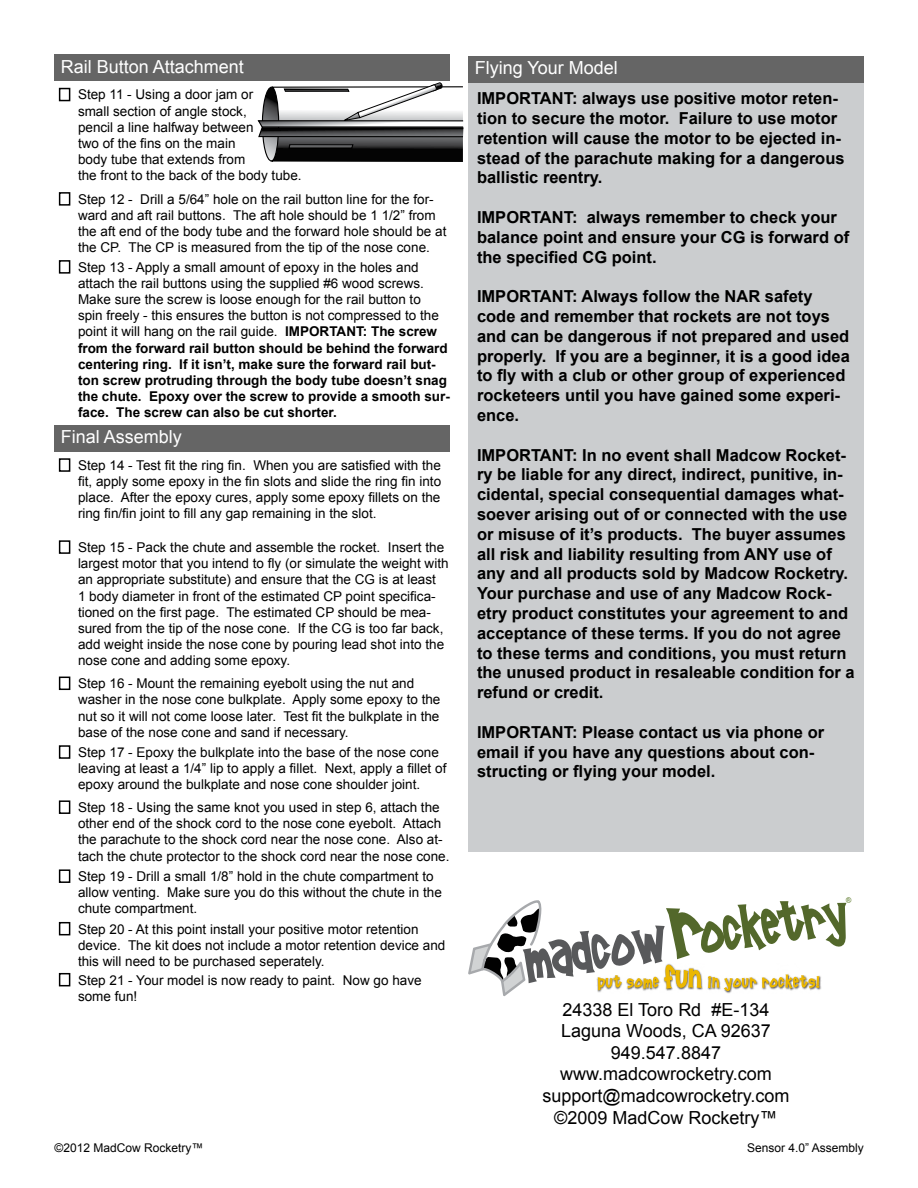
<style>
.page{position:relative;width:918px;height:1188px;background:#fff}
.page>*{position:absolute;margin:0;border:0;box-sizing:border-box;transform-origin:0 0}
.t1{font:18px/21.6px "Arial";color:#000;text-align:center}
.t2{font:18px "Arial";color:#fff}
.t3{font:700 16.5px/19.8px "Arial";color:#000}
.t4{font:13.5px/16.2px "Arial";color:#000}
.t5{font:700 13.5px/16.2px "Arial";color:#000}
.t6{font:12px "Arial";color:#000}
.s1{font-weight:400}
</style>
<div class="page">
<div style="left:54px;top:54px;width:396px;height:27px;background:#656565"></div>
<div style="left:59px;top:88px;width:11px;height:13px;border:2px solid #000"></div>
<svg style="left:257px;top:83px;width:207px;height:79px"></svg>
<div style="left:59px;top:192px;width:11px;height:14px;border:2px solid #000"></div>
<div style="left:59px;top:260px;width:11px;height:14px;border:2px solid #000"></div>
<div style="left:59px;top:800px;width:11px;height:14px;border:2px solid #000"></div>
<div style="left:59px;top:869px;width:11px;height:14px;border:2px solid #000"></div>
<div style="left:59px;top:922px;width:11px;height:13px;border:2px solid #000"></div>
<div style="left:54px;top:425px;width:396px;height:27px;background:#656565"></div>
<div style="left:59px;top:540px;width:11px;height:14px;border:2px solid #000"></div>
<div style="left:59px;top:973px;width:11px;height:13px;border:2px solid #000"></div>
<div style="left:59px;top:677px;width:11px;height:13px;border:2px solid #000"></div>
<div style="left:59px;top:745px;width:11px;height:14px;border:2px solid #000"></div>
<div style="left:468px;top:56px;width:396px;height:27px;background:#656565"></div>
<div style="left:468px;top:83px;width:396px;height:769px;background:#cbcdcf"></div>
<div style="left:59px;top:458px;width:11px;height:14px;border:2px solid #000"></div>
<svg style="left:468px;top:900px;width:379px;height:96px"></svg>
<h1 class="t2" style="left:61px;top:55px;width:185px">Rail Button Attachment</h1>
<p class="t4" style="left:78px;top:87px;width:225px">Step 11 - Using a door jam or<br>small section of angle stock,<br>pencil a line halfway between<br>two of the fins on the main<br>body tube that extends from<br>the front to the back of the body tube.</p>
<p class="t4" style="left:78px;top:191px;width:370px">Step 12 - Drill a 5/64” hole on the rail button line for the for&shy;ward and aft rail buttons. The aft hole should be 1 1/2” from the aft end of the body tube and the forward hole should be at the CP. The CP is measured from the tip of the nose cone.</p>
<p class="t5" style="left:78px;top:259px;width:373px"><span class="s1">Step 13 - Apply a small amount of epoxy in the holes and attach the rail buttons using the supplied #6 wood screws.<br>Make sure the screw is loose enough for the rail button to<br>spin freely - this ensures the button is not compressed to the point it will hang on the rail guide.</span> IMPORTANT: The screw from the forward rail button should be behind the forward centering ring. If it isn’t, make sure the forward rail but&shy;ton screw protruding through the body tube doesn’t snag the chute. Epoxy over the screw to provide a smooth sur&shy;face. The screw can also be cut shorter.</p>
<h1 class="t2" style="left:61px;top:425px;width:123px">Final Assembly</h1>
<p class="t4" style="left:78px;top:457px;width:365px;text-align:justify">Step 14 - Test fit the ring fin. When you are satisfied with the fit, apply some epoxy in the fin slots and slide the ring fin into place. After the epoxy cures, apply some epoxy fillets on the ring fin/fin joint to fill any gap remaining in the slot.</p>
<p class="t4" style="left:78px;top:539px;width:372px">Step 15 - Pack the chute and assemble the rocket. Insert the largest motor that you intend to fly (or simulate the weight with an appropriate substitute) and ensure that the CG is at least<br>1 body diameter in front of the estimated CP point specifica&shy;tioned on the first page. The estimated CP should be mea&shy;sured from the tip of the nose cone. If the CG is too far back, add weight inside the nose cone by pouring lead shot into the nose cone and adding some epoxy.</p>
<p class="t4" style="left:78px;top:675px;width:364px">Step 16 - Mount the remaining eyebolt using the nut and washer in the nose cone bulkplate. Apply some epoxy to the nut so it will not come loose later. Test fit the bulkplate in the base of the nose cone and sand if necessary.</p>
<p class="t4" style="left:78px;top:744px;width:370px">Step 17 - Epoxy the bulkplate into the base of the nose cone leaving at least a 1/4” lip to apply a fillet. Next, apply a fillet of epoxy around the bulkplate and nose cone shoulder joint.</p>
<p class="t4" style="left:78px;top:799px;width:373px">Step 18 - Using the same knot you used in step 6, attach the other end of the shock cord to the nose cone eyebolt. Attach the parachute to the shock cord near the nose cone. Also at&shy;tach the chute protector to the shock cord near the nose cone.</p>
<p class="t4" style="left:78px;top:868px;width:365px">Step 19 - Drill a small 1/8” hold in the chute compartment to allow venting. Make sure you do this without the chute in the chute compartment.</p>
<p class="t4" style="left:78px;top:921px;width:369px">Step 20 - At this point install your positive motor retention device. The kit does not include a motor retention device and this will need to be purchased seperately.</p>
<p class="t4" style="left:78px;top:972px;width:345px">Step 21 - Your model is now ready to paint. Now go have some fun!</p>
<h1 class="t2" style="left:475px;top:56px;width:145px">Flying Your Model</h1>
<p class="t3" style="left:477px;top:89px;width:369px">IMPORTANT: always use positive motor reten&shy;tion to secure the motor. Failure to use motor retention will cause the motor to be ejected in&shy;stead of the parachute making for a dangerous ballistic reentry.</p>
<p class="t3" style="left:477px;top:208px;width:374px">IMPORTANT: always remember to check your balance point and ensure your CG is forward of the specified CG point.</p>
<p class="t3" style="left:477px;top:287px;width:374px">IMPORTANT: Always follow the NAR safety code and remember that rockets are not toys and can be dangerous if not prepared and used properly. If you are a beginner, it is a good idea to fly with a club or other group of experienced rocketeers until you have gained some experi&shy;ence.</p>
<p class="t3" style="left:477px;top:446px;width:379px">IMPORTANT: In no event shall Madcow Rocket&shy;ry be liable for any direct, indirect, punitive, in&shy;cidental, special consequential damages what&shy;soever arising out of or connected with the use or misuse of it’s products. The buyer assumes all risk and liability resulting from ANY use of any and all products sold by Madcow Rocketry.<br>Your purchase and use of any Madcow Rock&shy;etry product constitutes your agreement to and acceptance of these terms. If you do not agree to these terms and conditions, you must return the unused product in resaleable condition for a refund or credit.</p>
<p class="t3" style="left:477px;top:723px;width:349px">IMPORTANT: Please contact us via phone or email if you have any questions about con&shy;structing or flying your model.</p>
<h1 class="t1" style="left:542px;top:999px;width:249px">24338 El Toro Rd #E-134<br>Laguna Woods, CA 92637<br>949.547.8847 www.madcowrocketry.com support@madcowrocketry.com ©2009 MadCow Rocketry™</h1>
<p class="t6" style="left:55px;top:1140px;width:150px">©2012 MadCow Rocketry™</p>
<p class="t6" style="left:747px;top:1140px;width:118px">Sensor 4.0” Assembly</p>
</div>
